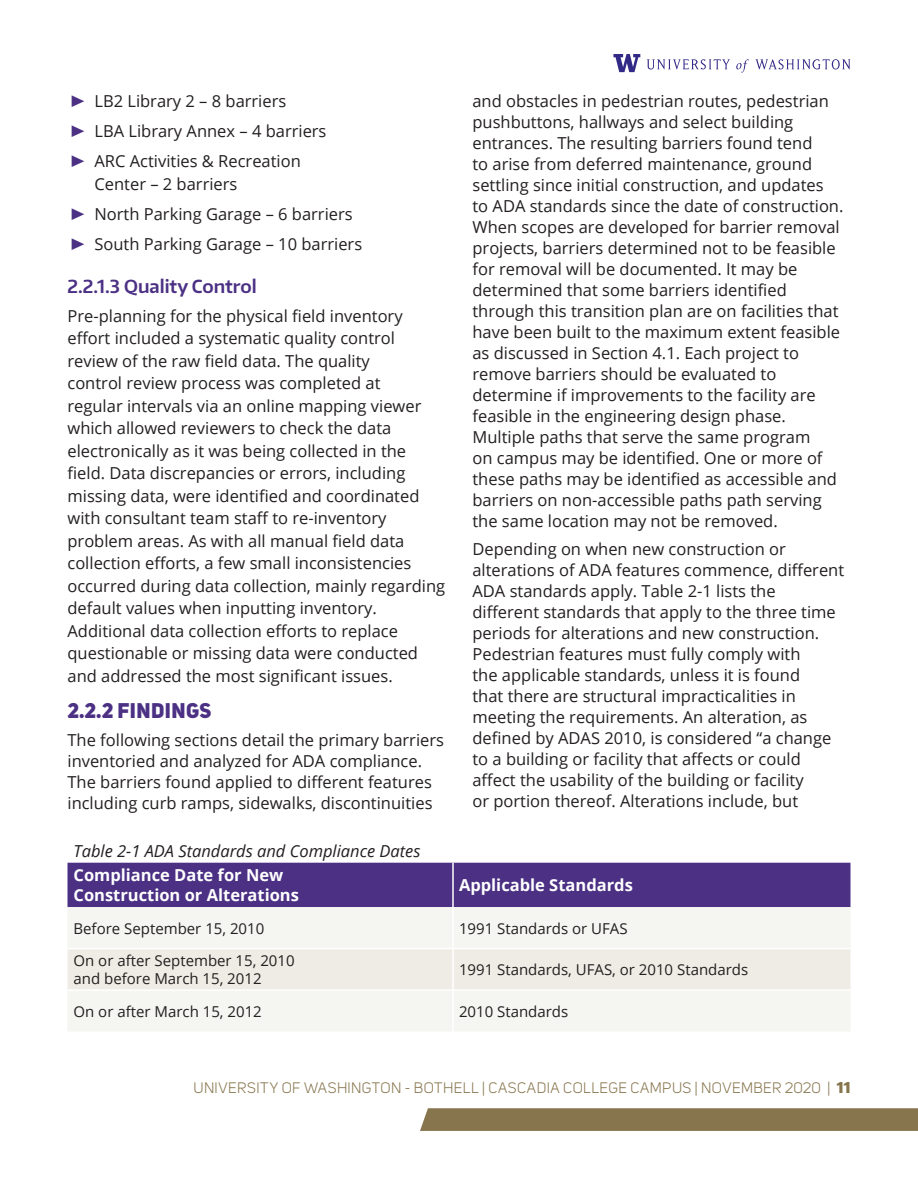
<style>
.page{position:relative;width:918px;height:1188px;background:#fff}
.page>*{position:absolute;margin:0;border:0;box-sizing:border-box;transform-origin:0 0}
.t1{font:21px "Uni Sans Heavy CAPS";letter-spacing:.02em;color:#4b3084}
.t2{font:600 18px "Encode Sans Normal";color:#4b3084}
.Body{font:16.5px/21px "Open Sans";color:#231f20}
.TableHeader_LJ{font:700 16.5px/19.8px "Open Sans";color:#fff}
.TableH{font:italic 16.5px "Open Sans";color:#231f20}
.TableBod_LJ{font:15px/18px "Open Sans";color:#231f20}
.t3{font:15px "Uni Sans";letter-spacing:.025em;color:#87754d}
.s1{font-family:"Helvetica Neue";color:#4b3084}
.s2{font-family:"Encode Sans Condensed";font-weight:900}
</style>
<div class="page">
<div style="left:68px;top:863px;width:782px;height:44px;background:#4b3084"></div>
<div style="left:68px;top:907px;width:782px;height:124px;background:#f5f5f1"></div>
<div style="left:68px;top:949px;width:782px;height:40px;background:#efece5"></div>
<hr style="left:452px;top:863px;width:2px;height:44px;background:#fff">
<hr style="left:452px;top:907px;width:2px;height:41px;background:#fff">
<hr style="left:68px;top:948px;width:385px;height:1px;background:#fff">
<hr style="left:453px;top:948px;width:397px;height:1px;background:#fff">
<hr style="left:452px;top:949px;width:2px;height:40px;background:#fff">
<hr style="left:68px;top:989px;width:385px;height:2px;background:#fff">
<hr style="left:453px;top:989px;width:397px;height:2px;background:#fff">
<hr style="left:452px;top:991px;width:2px;height:41px;background:#fff">
<svg style="left:420px;top:1108px;width:498px;height:23px;background:#897850"></svg>
<svg style="left:647px;top:59px;width:204px;height:14px"></svg>
<svg style="left:613px;top:54px;width:27px;height:18px"></svg>
<p class="Body" style="left:68px;top:90px;width:220px"><span class="s1">࢝</span> LB2 Library 2 – 8 barriers</p>
<p class="Body" style="left:68px;top:120px;width:261px"><span class="s1">࢝</span> LBA Library Annex – 4 barriers</p>
<p class="Body" style="left:94px;top:150px;width:208px;line-height:22.5px;text-indent:-27px"><span class="s1">࢝</span> ARC Activities &amp; Recreation<br>Center – 2 barriers</p>
<p class="Body" style="left:68px;top:203px;width:287px"><span class="s1">࢝</span> North Parking Garage – 6 barriers</p>
<p class="Body" style="left:68px;top:233px;width:296px"><span class="s1">࢝</span> South Parking Garage – 10 barriers</p>
<h4 class="t2" style="left:68px;top:274px;width:191px">2.2.1.3 Quality Control</h4>
<p class="Body" style="left:68px;top:304px;width:379px;line-height:22.5px">Pre-planning for the physical field inventory effort included a systematic quality control review of the raw field data. The quality<br>control review process was completed at<br>regular intervals via an online mapping viewer which allowed reviewers to check the data electronically as it was being collected in the field. Data discrepancies or errors, including missing data, were identified and coordinated with consultant team staff to re-inventory problem areas. As with all manual field data collection efforts, a few small inconsistencies occurred during data collection, mainly regarding default values when inputting inventory.<br>Additional data collection efforts to replace questionable or missing data were conducted and addressed the most significant issues.</p>
<h3 class="t1" style="left:68px;top:697px;width:145px">2.2.2 FINDINGS</h3>
<p class="Body" style="left:68px;top:729px;width:378px">The following sections detail the primary barriers inventoried and analyzed for ADA compliance.<br>The barriers found applied to different features including curb ramps, sidewalks, discontinuities</p>
<p class="Body" style="left:472px;top:90px;width:373px">and obstacles in pedestrian routes, pedestrian pushbuttons, hallways and select building entrances. The resulting barriers found tend<br>to arise from deferred maintenance, ground settling since initial construction, and updates to ADA standards since the date of construction.<br>When scopes are developed for barrier removal projects, barriers determined not to be feasible for removal will be documented. It may be determined that some barriers identified through this transition plan are on facilities that have been built to the maximum extent feasible as discussed in Section 4.1. Each project to remove barriers should be evaluated to determine if improvements to the facility are feasible in the engineering design phase.<br>Multiple paths that serve the same program<br>on campus may be identified. One or more of these paths may be identified as accessible and barriers on non-accessible paths path serving the same location may not be removed.</p>
<p class="Body" style="left:472px;top:538px;width:373px">Depending on when new construction or alterations of ADA features commence, different ADA standards apply. Table 2-1 lists the different standards that apply to the three time periods for alterations and new construction.<br>Pedestrian features must fully comply with<br>the applicable standards, unless it is found<br>that there are structural impracticalities in meeting the requirements. An alteration, as defined by ADAS 2010, is considered “a change to a building or facility that affects or could affect the usability of the building or facility<br>or portion thereof. Alterations include, but</p>
<p class="TableH" style="left:74px;top:839px;width:349px">Table 2-1 ADA Standards and Compliance Dates</p>
<p class="TableHeader_LJ" style="left:74px;top:865px;width:227px">Compliance Date for New<br>Construction or Alterations</p>
<p class="TableHeader_LJ" style="left:459px;top:875px;width:175px">Applicable Standards</p>
<p class="TableBod_LJ" style="left:74px;top:919px;width:192px">Before September 15, 2010</p>
<p class="TableBod_LJ" style="left:459px;top:919px;width:170px">1991 Standards or UFAS</p>
<p class="TableBod_LJ" style="left:74px;top:951px;width:223px">On or after September 15, 2010 and before March 15, 2012</p>
<p class="TableBod_LJ" style="left:459px;top:960px;width:291px">1991 Standards, UFAS, or 2010 Standards</p>
<p class="TableBod_LJ" style="left:74px;top:1002px;width:190px">On or after March 15, 2012</p>
<p class="TableBod_LJ" style="left:459px;top:1002px;width:111px">2010 Standards</p>
<p class="t3" style="left:194px;top:1080px;width:658px">UNIVERSITY OF WASHINGTON - BOTHELL | CASCADIA COLLEGE CAMPUS | NOVEMBER 2020 | <span class="s2">11</span></p>
</div>
